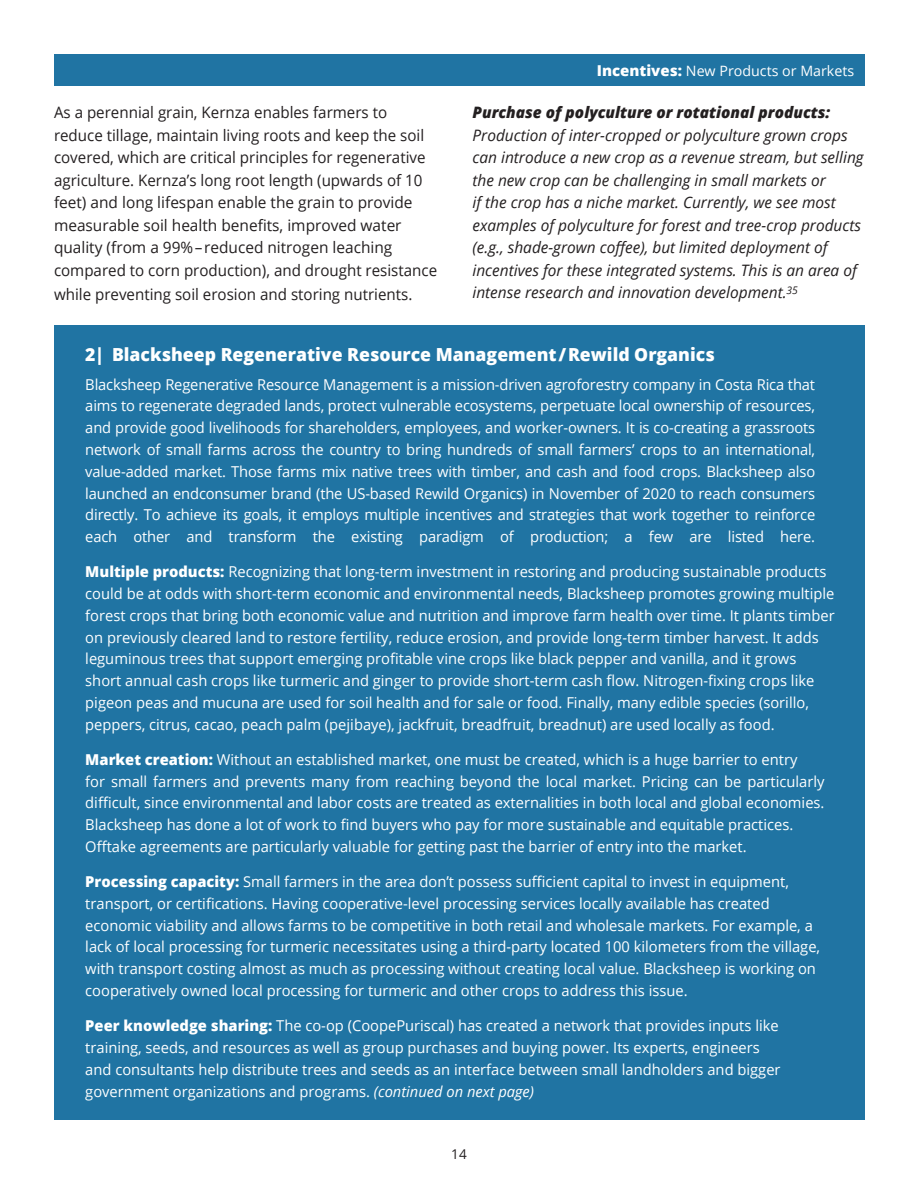
<style>
.page{position:relative;width:918px;height:1188px;background:#fff}
.page>*{position:absolute;margin:0;border:0;box-sizing:border-box;transform-origin:0 0}
.t1{font:800 18px "Open Sans";color:#fff}
.t2{font:15.75px/22.5px "Open Sans";color:#231f20;scale:.96 1}
.t3{font:italic 15.75px/22.5px "Open Sans";color:#231f20}
.t4{font:italic 800 15.75px "Open Sans";color:#231f20}
.t5{font:15px/21.8px "Open Sans";color:#fff}
.t6{font:14.25px "Open Sans";color:#fff}
.t7{font:13.5px "Open Sans";color:#231f20}
.s1{font-weight:800;font-size:15px}
.s2{font-weight:800}
.s3{font-style:italic}
</style>
<div class="page">
<div style="left:54px;top:54px;width:810px;height:32px;background:#2074a3"></div>
<div style="left:54px;top:325px;width:810px;height:794px;background:#2074a3"></div>
<p class="t2" style="left:54px;top:103px;width:401px">As a perennial grain, Kernza enables farmers to reduce tillage, maintain living roots and keep the soil covered, which are critical principles for regenerative agriculture. Kernza’s long root length (upwards of 10 feet) and long lifespan enable the grain to provide measurable soil health benefits, improved water quality (from a 99%–reduced nitrogen leaching compared to corn production), and drought resistance</p>
<p class="t2" style="left:54px;top:284px;width:375px">while preventing soil erosion and storing nutrients.</p>
<p class="t6" style="left:597px;top:65px;width:259px"><span class="s1">Incentives:</span> New Products or Markets</p>
<p class="t4" style="left:472px;top:106px;width:359px">Purchase of polyculture or rotational products:</p>
<p class="t3" style="left:472px;top:125px;width:393px">Production of inter-cropped or polyculture grown crops can introduce a new crop as a revenue stream, but selling the new crop can be challenging in small markets or<br>if the crop has a niche market. Currently, we see most examples of polyculture for forest and tree-crop products (e.g., shade-grown coffee), but limited deployment of incentives for these integrated systems. This is an area of intense research and innovation development.<sup>35</sup></p>
<p class="t1" style="left:85px;top:347px;width:631px">2| Blacksheep Regenerative Resource Management/Rewild Organics</p>
<p class="t5" style="left:85px;top:375px;width:731px;text-align:justify">Blacksheep Regenerative Resource Management is a mission-driven agroforestry company in Costa Rica that aims to regenerate degraded lands, protect vulnerable ecosystems, perpetuate local ownership of resources, and provide good livelihoods for shareholders, employees, and worker-owners. It is co-creating a grassroots network of small farms across the country to bring hundreds of small farmers’ crops to an international, value-added market. Those farms mix native trees with timber, and cash and food crops. Blacksheep also launched an endconsumer brand (the US-based Rewild Organics) in November of 2020 to reach consumers directly. To achieve its goals, it employs multiple incentives and strategies that work together to reinforce each other and transform the existing paradigm of production; a few are listed here.</p>
<p class="t5" style="left:85px;top:563px;width:751px"><span class="s2">Multiple products:</span> Recognizing that long-term investment in restoring and producing sustainable products could be at odds with short-term economic and environmental needs, Blacksheep promotes growing multiple forest crops that bring both economic value and nutrition and improve farm health over time. It plants timber on previously cleared land to restore fertility, reduce erosion, and provide long-term timber harvest. It adds leguminous trees that support emerging profitable vine crops like black pepper and vanilla, and it grows short annual cash crops like turmeric and ginger to provide short-term cash flow. Nitrogen-fixing crops like pigeon peas and mucuna are used for soil health and for sale or food. Finally, many edible species (sorillo, peppers, citrus, cacao, peach palm (pejibaye), jackfruit, breadfruit, breadnut) are used locally as food.</p>
<p class="t5" style="left:85px;top:750px;width:741px"><span class="s2">Market creation:</span> Without an established market, one must be created, which is a huge barrier to entry<br>for small farmers and prevents many from reaching beyond the local market. Pricing can be particularly difficult, since environmental and labor costs are treated as externalities in both local and global economies.<br>Blacksheep has done a lot of work to find buyers who pay for more sustainable and equitable practices.<br>Offtake agreements are particularly valuable for getting past the barrier of entry into the market.</p>
<p class="t5" style="left:85px;top:871px;width:736px"><span class="s2">Processing capacity:</span> Small farmers in the area don’t possess sufficient capital to invest in equipment, transport, or certifications. Having cooperative-level processing services locally available has created economic viability and allows farms to be competitive in both retail and wholesale markets. For example, a lack of local processing for turmeric necessitates using a third-party located 100 kilometers from the village, with transport costing almost as much as processing without creating local value. Blacksheep is working on cooperatively owned local processing for turmeric and other crops to address this issue.</p>
<p class="t5" style="left:85px;top:1016px;width:697px"><span class="s2">Peer knowledge sharing:</span> The co-op (CoopePuriscal) has created a network that provides inputs like training, seeds, and resources as well as group purchases and buying power. Its experts, engineers and consultants help distribute trees and seeds as an interface between small landholders and bigger government organizations and programs. <span class="s3">(continued on next page)</span></p>
<p class="t7" style="left:451px;top:1149px;width:17px">14</p>
</div>
